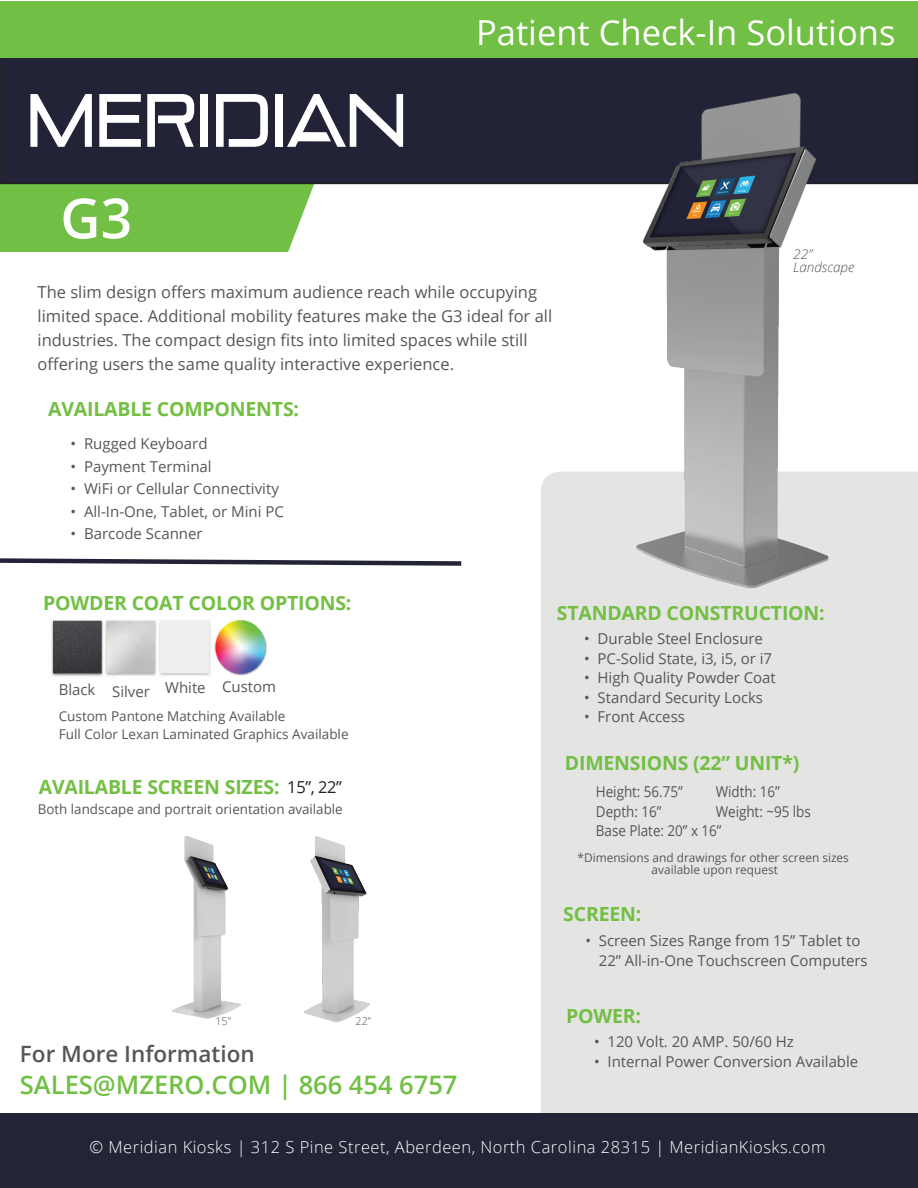
<style>
.page{position:relative;width:918px;height:1188px;background:#fff}
.page>*{position:absolute;margin:0;border:0;box-sizing:border-box;transform-origin:0 0}
.t1{font:600 55.5px "Open Sans";color:#fff}
.t2{font:34.5px "Open Sans";color:#fff}
.t3{font:600 25.5px "Open Sans";color:#71bf44}
.t4{font:600 22.5px "Open Sans";color:#54575a}
.t5{font:700 19.5px "Open Sans";letter-spacing:-.01em;color:#73bf44}
.t6{font:700 19.5px "Open Sans";letter-spacing:-.01em;color:#73bf43}
.t7{font:16.5px/24px "Open Sans";color:#54575a}
.t8{font:300 16.5px "Open Sans";letter-spacing:.03em;color:#fff}
.t9{font:16.5px "Open Sans";color:#231f20}
.t10{font:15px/19.5px "Open Sans";letter-spacing:-.005em;color:#54575a}
.t11{font:15px/19.5px "Open Sans";letter-spacing:-.005em;color:#54575a;scale:.9 1}
.t12{font:13.5px/18px "Open Sans";color:#54575a}
.t13{font:italic 300 13.5px/13.5px "Open Sans";color:#54575a}
.t14{font:12px/12px "Open Sans";color:#54575a;text-align:center}
.t15{font:300 10.8px "Open Sans";color:#54575a}
</style>
<div class="page">
<div style="left:541px;top:472px;width:377px;height:708px;background:#e4e4e3"></div>
<img style="left:304px;top:836px;width:66px;height:186px">
<img style="left:172px;top:836px;width:69px;height:183px">
<div style="left:1px;top:175px;width:287px;height:77px;background:#71bf44"></div>
<svg style="left:261px;top:184px;width:54px;height:68px"></svg>
<div style="left:0;top:57px;width:918px;height:126px;background:#222336"></div>
<div style="left:0;top:57px;width:918px;height:127px;border:2px solid #231f20"></div>
<svg style="left:30px;top:94px;width:62px;height:53px"></svg>
<svg style="left:99px;top:94px;width:42px;height:53px"></svg>
<svg style="left:147px;top:94px;width:47px;height:53px"></svg>
<div style="left:201px;top:94px;width:7px;height:53px;background:#fff"></div>
<svg style="left:216px;top:94px;width:52px;height:53px"></svg>
<div style="left:275px;top:94px;width:8px;height:53px;background:#fff"></div>
<svg style="left:287px;top:94px;width:116px;height:53px"></svg>
<div style="left:0;top:1px;width:918px;height:56px;background:#71bf44"></div>
<div style="left:0;top:1113px;width:917px;height:75px;background:#232537"></div>
<img style="left:618px;top:57px;width:245px;height:556px">
<svg style="left:0;top:558px;width:462px;height:8px"></svg>
<img style="left:51px;top:619px;width:216px;height:58px">
<h1 class="t1" style="left:60px;top:180px;width:73px">G3</h1>
<h2 class="t2" style="left:476px;top:9px;width:421px">Patient Check-In Solutions</h2>
<p class="t13" style="left:793px;top:247px;width:63px">22”<br>Landscape</p>
<p class="t7" style="left:38px;top:279px;width:516px">The slim design offers maximum audience reach while occupying limited space. Additional mobility features make the G3 ideal for all industries. The compact design fits into limited spaces while still offering users the same quality interactive experience.</p>
<h3 class="t6" style="left:48px;top:395px;width:253px">AVAILABLE COMPONENTS:</h3>
<p class="t10" style="left:71px;top:434px;width:139px">• Rugged Keyboard</p>
<p class="t10" style="left:71px;top:456px;width:143px">• Payment Terminal</p>
<p class="t10" style="left:71px;top:479px;width:210px">• WiFi or Cellular Connectivity</p>
<p class="t10" style="left:71px;top:501px;width:215px">• All-In-One, Tablet, or Mini PC</p>
<p class="t10" style="left:71px;top:524px;width:134px">• Barcode Scanner</p>
<h3 class="t5" style="left:43px;top:590px;width:310px">POWDER COAT COLOR OPTIONS:</h3>
<p class="t10" style="left:222px;top:677px;width:55px">Custom</p>
<p class="t10" style="left:59px;top:680px;width:148px">Black Silver White</p>
<p class="t12" style="left:59px;top:706px;width:291px">Custom Pantone Matching Available<br>Full Color Lexan Laminated Graphics Available</p>
<h3 class="t5" style="left:39px;top:773px;width:242px">AVAILABLE SCREEN SIZES:</h3>
<p class="t12" style="left:38px;top:799px;width:306px">Both landscape and portrait orientation available</p>
<p class="t9" style="left:287px;top:776px;width:56px">15”, 22”</p>
<p class="t15" style="left:215px;top:1014px;width:17px">15”</p>
<p class="t15" style="left:356px;top:1014px;width:17px">22”</p>
<h3 class="t4" style="left:20px;top:1039px;width:236px">For More Information</h3>
<h3 class="t3" style="left:20px;top:1067px;width:439px">SALES@MZERO.COM | 866 454 6757</h3>
<h3 class="t5" style="left:557px;top:599px;width:270px">STANDARD CONSTRUCTION:</h3>
<p class="t10" style="left:584px;top:629px;width:180px">• Durable Steel Enclosure</p>
<p class="t10" style="left:584px;top:648px;width:189px">• PC-Solid State, i3, i5, or i7</p>
<p class="t10" style="left:584px;top:668px;width:193px">• High Quality Powder Coat</p>
<p class="t10" style="left:584px;top:687px;width:180px">• Standard Security Locks</p>
<p class="t10" style="left:584px;top:707px;width:102px">• Front Access</p>
<h3 class="t5" style="left:565px;top:749px;width:236px">DIMENSIONS (22” UNIT*)</h3>
<p class="t11" style="left:596px;top:782px;width:141px">Height: 56.75”<br>Depth: 16”<br>Base Plate: 20” x 16”</p>
<p class="t11" style="left:716px;top:782px;width:107px">Width: 16”<br>Weight: ~95 lbs</p>
<p class="t14" style="left:577px;top:852px;width:273px">*Dimensions and drawings for other screen sizes available upon request</p>
<h3 class="t5" style="left:563px;top:900px;width:80px">SCREEN:</h3>
<p class="t10" style="left:599px;top:931px;width:270px;text-indent:-14px">• Screen Sizes Range from 15” Tablet to<br>22” All-in-One Touchscreen Computers</p>
<h3 class="t5" style="left:566px;top:1002px;width:76px">POWER:</h3>
<p class="t10" style="left:594px;top:1032px;width:201px">• 120 Volt. 20 AMP. 50/60 Hz</p>
<p class="t10" style="left:594px;top:1051px;width:266px">• Internal Power Conversion Available</p>
<p class="t8" style="left:90px;top:1135px;width:738px">© Meridian Kiosks | 312 S Pine Street, Aberdeen, North Carolina 28315 | MeridianKiosks.com</p>
</div>
